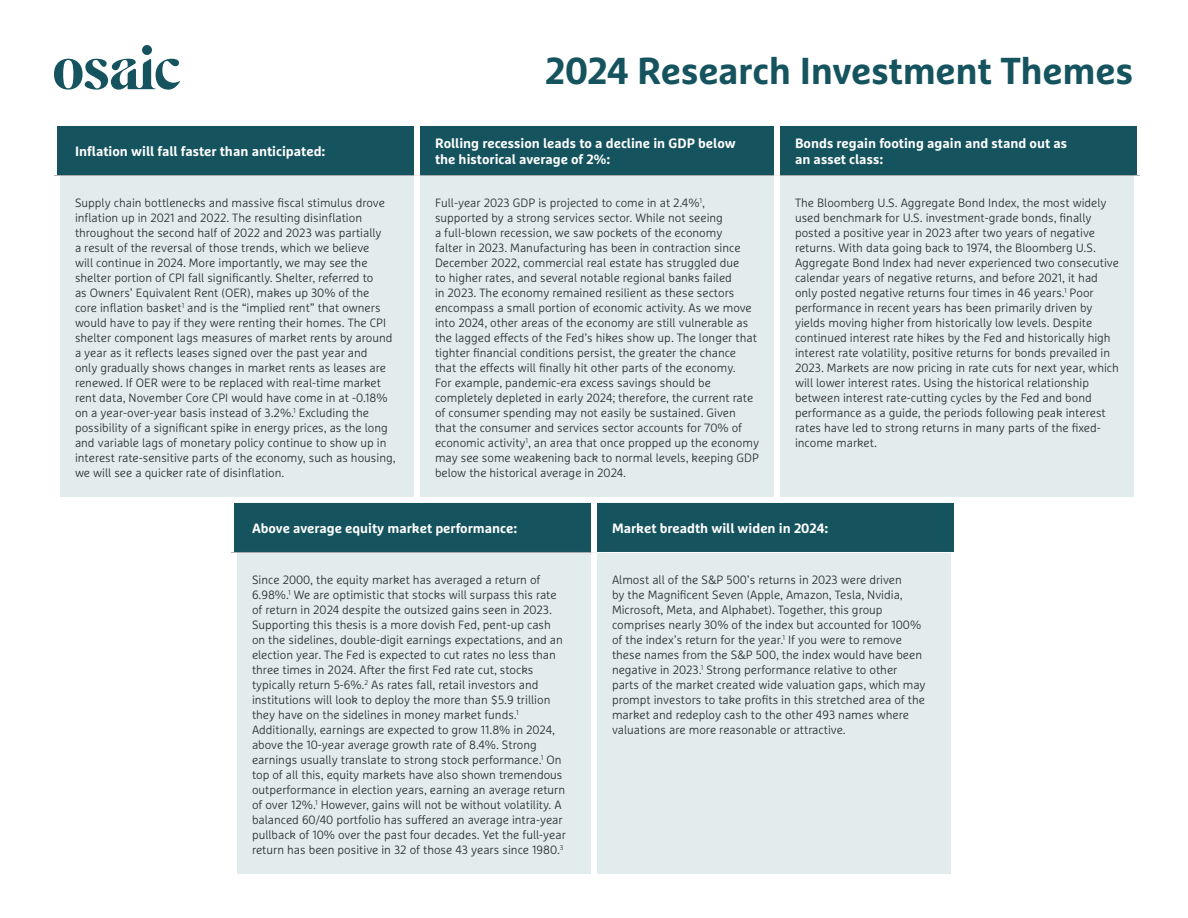
<style>
.page{position:relative;width:1188px;height:918px;background:#fff}
.page>*{position:absolute;margin:0;border:0;box-sizing:border-box;transform-origin:0 0}
._1-document-header{font:700 37.5px "Marselis Pro";letter-spacing:-.01em;color:#15535e}
.t1{font:700 13.5px/16.5px "Marselis Pro";color:#fff}
.t2{font:300 12px/15px "Marselis Pro";color:#2c3032}
</style>
<div class="page">
<svg style="left:54px;top:45px;width:126px;height:45px"></svg>
<div style="left:57px;top:126px;width:1080px;height:49px;background:#15535e"></div>
<div style="left:60px;top:176px;width:1074px;height:321px;background:#e2eced"></div>
<hr style="left:54px;top:175px;width:360px;height:1px;background:#a8a9ad">
<hr style="left:420px;top:175px;width:354px;height:1px;background:#a8a9ad">
<hr style="left:780px;top:175px;width:360px;height:1px;background:#a8a9ad">
<div style="left:774px;top:126px;width:6px;height:50px;background:#fff"></div>
<div style="left:774px;top:175px;width:6px;height:322px;background:#fff"></div>
<div style="left:414px;top:126px;width:6px;height:50px;background:#fff"></div>
<div style="left:414px;top:175px;width:6px;height:322px;background:#fff"></div>
<div style="left:234px;top:503px;width:720px;height:49px;background:#15535e"></div>
<div style="left:237px;top:553px;width:714px;height:321px;background:#e2eced"></div>
<hr style="left:231px;top:552px;width:360px;height:1px;background:#a8a9ad">
<div style="left:591px;top:503px;width:6px;height:49px;background:#fff"></div>
<div style="left:591px;top:552px;width:6px;height:322px;background:#fff"></div>
<p class="_1-document-header" style="left:545px;top:47px;width:590px">2024 Research Investment Themes</p>
<p class="t1" style="left:75px;top:143px;width:252px">Inflation will fall faster than anticipated:</p>
<p class="t1" style="left:435px;top:135px;width:302px">Rolling recession leads to a decline in GDP below the historical average of 2%:</p>
<p class="t1" style="left:795px;top:135px;width:274px">Bonds regain footing again and stand out as an asset class:</p>
<p class="t2" style="left:75px;top:196px;width:322px">Supply chain bottlenecks and massive fiscal stimulus drove inflation up in 2021 and 2022. The resulting disinflation throughout the second half of 2022 and 2023 was partially<br>a result of the reversal of those trends, which we believe<br>will continue in 2024. More importantly, we may see the shelter portion of CPI fall significantly. Shelter, referred to<br>as Owners’ Equivalent Rent (OER), makes up 30% of the<br>core inflation basket<sup>1</sup> and is the “implied rent” that owners would have to pay if they were renting their homes. The CPI shelter component lags measures of market rents by around a year as it reflects leases signed over the past year and<br>only gradually shows changes in market rents as leases are renewed. If OER were to be replaced with real-time market rent data, November Core CPI would have come in at -0.18% on a year-over-year basis instead of 3.2%.<sup>1</sup> Excluding the possibility of a significant spike in energy prices, as the long and variable lags of monetary policy continue to show up in interest rate-sensitive parts of the economy, such as housing, we will see a quicker rate of disinflation.</p>
<p class="t2" style="left:435px;top:196px;width:325px">Full-year 2023 GDP is projected to come in at 2.4%<sup>1</sup>, supported by a strong services sector. While not seeing<br>a full-blown recession, we saw pockets of the economy<br>falter in 2023. Manufacturing has been in contraction since December 2022, commercial real estate has struggled due<br>to higher rates, and several notable regional banks failed<br>in 2023. The economy remained resilient as these sectors encompass a small portion of economic activity. As we move into 2024, other areas of the economy are still vulnerable as the lagged effects of the Fed’s hikes show up. The longer that tighter financial conditions persist, the greater the chance that the effects will finally hit other parts of the economy.<br>For example, pandemic-era excess savings should be completely depleted in early 2024; therefore, the current rate of consumer spending may not easily be sustained. Given that the consumer and services sector accounts for 70% of economic activity<sup>1</sup>, an area that once propped up the economy may see some weakening back to normal levels, keeping GDP below the historical average in 2024.</p>
<p class="t2" style="left:795px;top:196px;width:325px">The Bloomberg U.S. Aggregate Bond Index, the most widely used benchmark for U.S. investment-grade bonds, finally posted a positive year in 2023 after two years of negative returns. With data going back to 1974, the Bloomberg U.S.<br>Aggregate Bond Index had never experienced two consecutive calendar years of negative returns, and before 2021, it had only posted negative returns four times in 46 years.<sup>1</sup> Poor performance in recent years has been primarily driven by yields moving higher from historically low levels. Despite continued interest rate hikes by the Fed and historically high interest rate volatility, positive returns for bonds prevailed in 2023. Markets are now pricing in rate cuts for next year, which will lower interest rates. Using the historical relationship between interest rate-cutting cycles by the Fed and bond performance as a guide, the periods following peak interest rates have led to strong returns in many parts of the fixed&shy;income market.</p>
<p class="t1" style="left:252px;top:520px;width:267px">Above average equity market performance:</p>
<p class="t1" style="left:612px;top:520px;width:218px">Market breadth will widen in 2024:</p>
<p class="t2" style="left:252px;top:573px;width:315px">Since 2000, the equity market has averaged a return of 6.98%.<sup>1</sup> We are optimistic that stocks will surpass this rate of return in 2024 despite the outsized gains seen in 2023.<br>Supporting this thesis is a more dovish Fed, pent-up cash on the sidelines, double-digit earnings expectations, and an election year. The Fed is expected to cut rates no less than three times in 2024. After the first Fed rate cut, stocks typically return 5-6%.<sup>2</sup> As rates fall, retail investors and institutions will look to deploy the more than $5.9 trillion they have on the sidelines in money market funds.<sup>1<br></sup>Additionally, earnings are expected to grow 11.8% in 2024, above the 10-year average growth rate of 8.4%. Strong earnings usually translate to strong stock performance.<sup>1</sup> On top of all this, equity markets have also shown tremendous outperformance in election years, earning an average return of over 12%.<sup>1</sup> However, gains will not be without volatility. A balanced 60/40 portfolio has suffered an average intra-year pullback of 10% over the past four decades. Yet the full-year return has been positive in 32 of those 43 years since 1980.<sup>3</sup></p>
<p class="t2" style="left:612px;top:573px;width:315px">Almost all of the S&amp;P 500’s returns in 2023 were driven<br>by the Magnificent Seven (Apple, Amazon, Tesla, Nvidia, Microsoft, Meta, and Alphabet). Together, this group comprises nearly 30% of the index but accounted for 100% of the index’s return for the year.<sup>1</sup> If you were to remove these names from the S&amp;P 500, the index would have been negative in 2023.<sup>1</sup> Strong performance relative to other parts of the market created wide valuation gaps, which may prompt investors to take profits in this stretched area of the market and redeploy cash to the other 493 names where valuations are more reasonable or attractive.</p>
</div>
